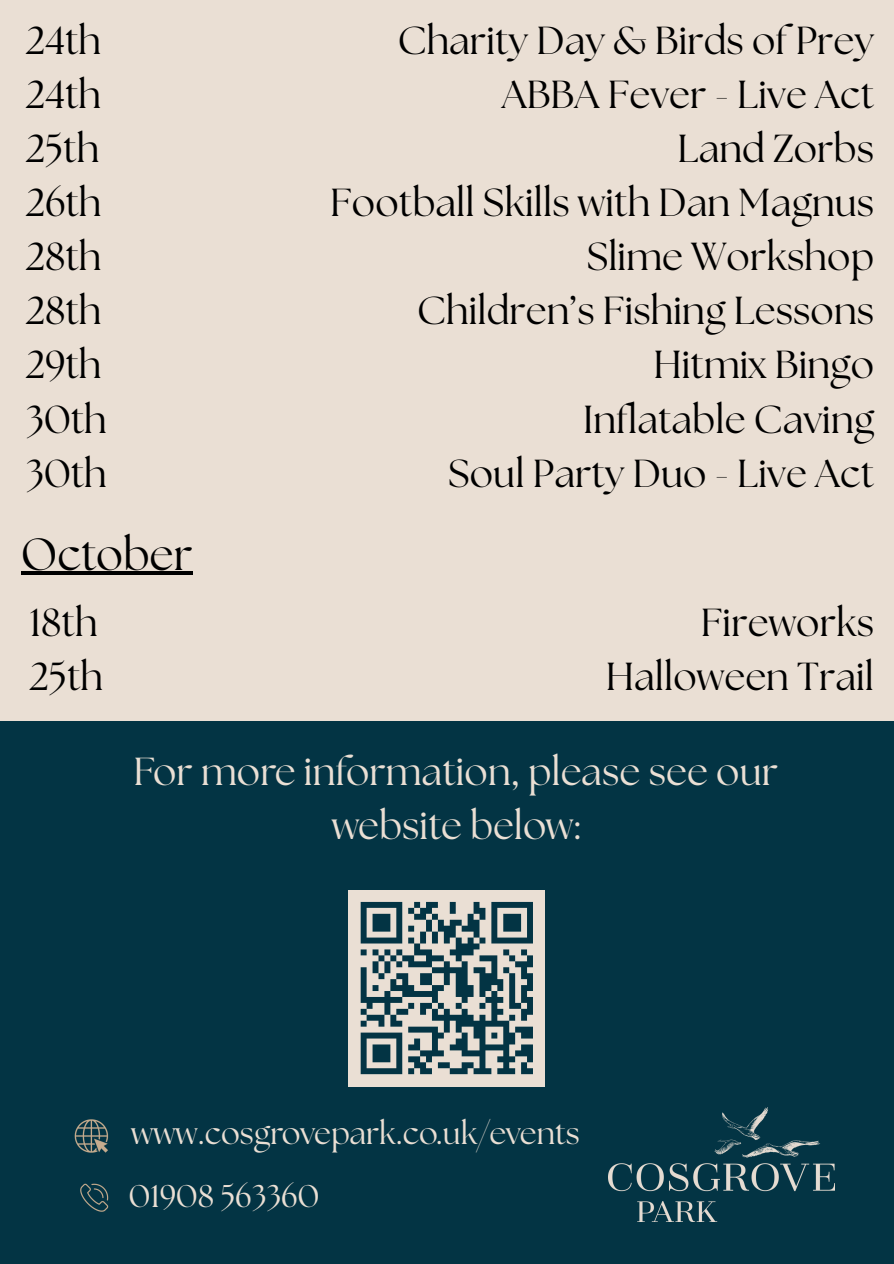
<style>
.page{position:relative;width:894px;height:1264px;background:#fff}
.page>*{position:absolute;margin:0;border:0;box-sizing:border-box;transform-origin:0 0}
.t1{font:45px "The Seasons";color:#000}
.t2{font:39px/54px "The Seasons";color:#000}
.t3{font:39px/54px "The Seasons";color:#eadfd4;text-align:center}
.t4{font:31.35px "The Seasons";color:#eadfd4}
</style>
<div class="page">
<div style="left:0;top:712px;width:892px;height:551px;background:#033444"></div>
<div style="left:0;top:0;width:893px;height:720px;background:#eadfd4"></div>
<img style="left:608px;top:1107px;width:225px;height:114px">
<img style="left:74px;top:1119px;width:35px;height:34px">
<img style="left:80px;top:1183px;width:29px;height:29px">
<hr style="left:21px;top:572px;width:171px;height:3px;background:#000">
<div style="left:349px;top:890px;width:195px;height:196px;background:#eadfd4"></div>
<svg style="left:360px;top:901px;width:173px;height:174px"></svg>
<h2 class="t2" style="left:26px;top:16px;width:82px">24th<br>24th<br>25th<br>26th<br>28th<br>28th<br>29th<br>30th<br>30th</h2>
<h2 class="t2" style="left:330px;top:16px;width:545px;text-align:right">Charity Day &amp; Birds of Prey<br>ABBA Fever - Live Act<br>Land Zorbs<br>Football Skills with Dan Magnus<br>Slime Workshop<br>Children’s Fishing Lessons<br>Hitmix Bingo<br>Inflatable Caving<br>Soul Party Duo - Live Act</h2>
<h2 class="t1" style="left:21px;top:533px;width:173px">October</h2>
<h2 class="t2" style="left:29px;top:597px;width:75px">18th<br>25th</h2>
<p class="t2" style="left:605px;top:597px;width:270px;text-align:right">Fireworks<br>Halloween Trail</p>
<p class="t3" style="left:133px;top:747px;width:646px">For more information, please see our website below:</p>
<h2 class="t4" style="left:131px;top:1119px;width:450px">www.cosgrovepark.co.uk/events</h2>
<h1 class="t4" style="left:129px;top:1181px;width:192px">01908 563360</h1>
</div>
